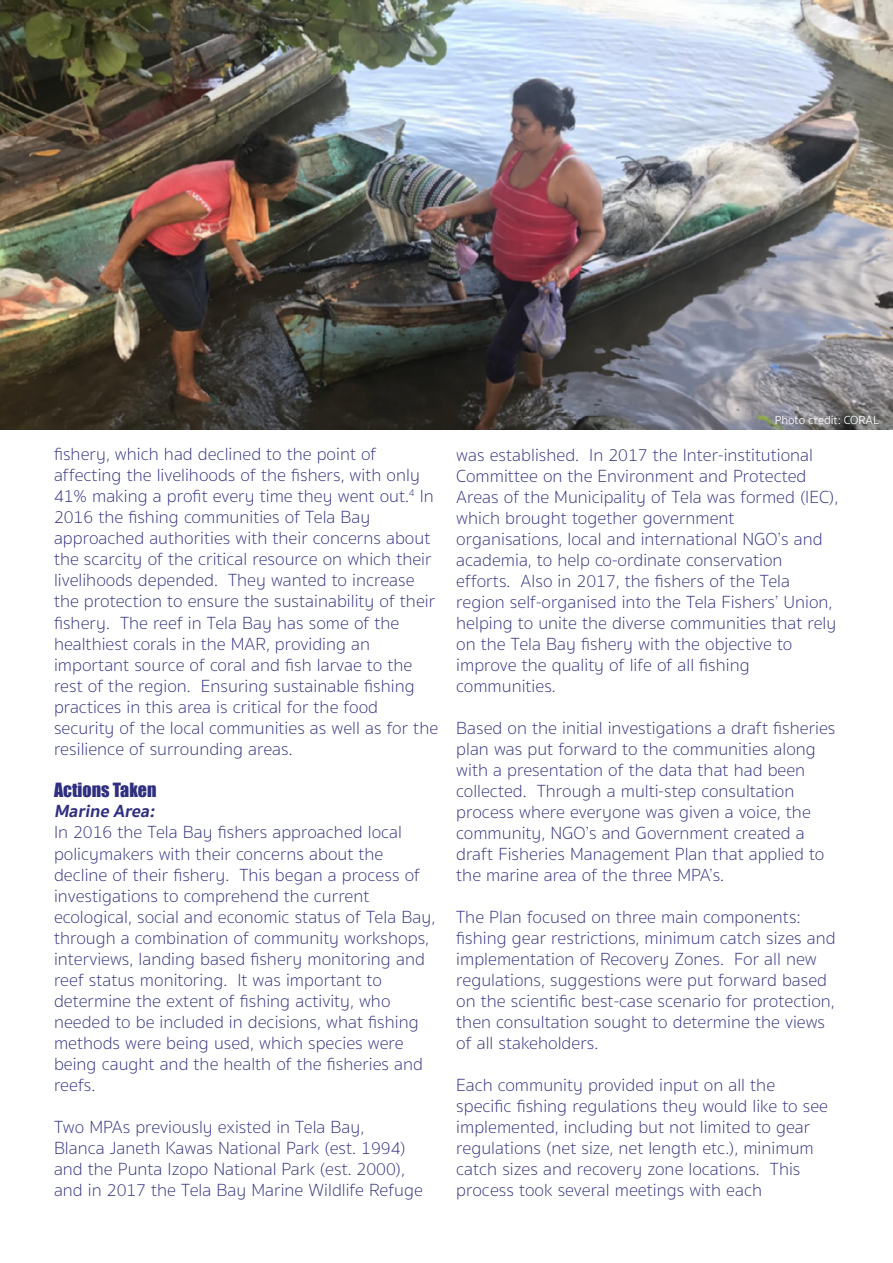
<style>
.page{position:relative;width:893px;height:1263px;background:#fff}
.page>*{position:absolute;margin:0;border:0;box-sizing:border-box;transform-origin:0 0}
.t1{font:100 18px/21px "Sukhumvit Set";color:#2f2f7f}
.t2{font:18px "Impact";color:#2f2f7f}
.t3{font:italic 700 18px "Sukhumvit Set";color:#2f2f7f}
.t4{font:300 12px "Sukhumvit Set";color:#fff}
</style>
<div class="page">
<img style="left:0;top:0;width:893px;height:430px">
<p class="t1" style="left:54px;top:444px;width:386px">fishery, which had declined to the point of affecting the livelihoods of the fishers, with only 41% making a profit every time they went out.<sup>4</sup> In 2016 the fishing communities of Tela Bay approached authorities with their concerns about the scarcity of the critical resource on which their livelihoods depended. They wanted to increase the protection to ensure the sustainability of their fishery. The reef in Tela Bay has some of the healthiest corals in the MAR, providing an important source of coral and fish larvae to the rest of the region. Ensuring sustainable fishing practices in this area is critical for the food security of the local communities as well as for the resilience of surrounding areas.</p>
<p class="t2" style="left:54px;top:775px;width:104px">Actions Taken</p>
<p class="t3" style="left:54px;top:798px;width:107px">Marine Area:</p>
<p class="t1" style="left:54px;top:822px;width:383px">In 2016 the Tela Bay fishers approached local policymakers with their concerns about the decline of their fishery. This began a process of investigations to comprehend the current ecological, social and economic status of Tela Bay, through a combination of community workshops, interviews, landing based fishery monitoring and reef status monitoring. It was important to determine the extent of fishing activity, who needed to be included in decisions, what fishing methods were being used, which species were being caught and the health of the fisheries and reefs.</p>
<p class="t1" style="left:54px;top:1116px;width:370px">Two MPAs previously existed in Tela Bay,<br>Blanca Janeth Kawas National Park (est. 1994) and the Punta Izopo National Park (est. 2000), and in 2017 the Tela Bay Marine Wildlife Refuge</p>
<p class="t4" style="left:775px;top:412px;width:106px">Photo credit: CORAL</p>
<p class="t1" style="left:456px;top:444px;width:384px">was established. In 2017 the Inter-institutional Committee on the Environment and Protected Areas of the Municipality of Tela was formed (IEC), which brought together government organisations, local and international NGO’s and academia, to help co-ordinate conservation efforts. Also in 2017, the fishers of the Tela region self-organised into the Tela Fishers’ Union, helping to unite the diverse communities that rely on the Tela Bay fishery with the objective to improve the quality of life of all fishing communities.</p>
<p class="t1" style="left:456px;top:717px;width:381px">Based on the initial investigations a draft fisheries plan was put forward to the communities along with a presentation of the data that had been collected. Through a multi-step consultation process where everyone was given a voice, the community, NGO’s and Government created a draft Fisheries Management Plan that applied to the marine area of the three MPA’s.</p>
<p class="t1" style="left:456px;top:907px;width:381px">The Plan focused on three main components: fishing gear restrictions, minimum catch sizes and implementation of Recovery Zones. For all new regulations, suggestions were put forward based on the scientific best-case scenario for protection, then consultation sought to determine the views of all stakeholders.</p>
<p class="t1" style="left:456px;top:1075px;width:373px">Each community provided input on all the specific fishing regulations they would like to see implemented, including but not limited to gear regulations (net size, net length etc.), minimum catch sizes and recovery zone locations. This process took several meetings with each</p>
</div>
